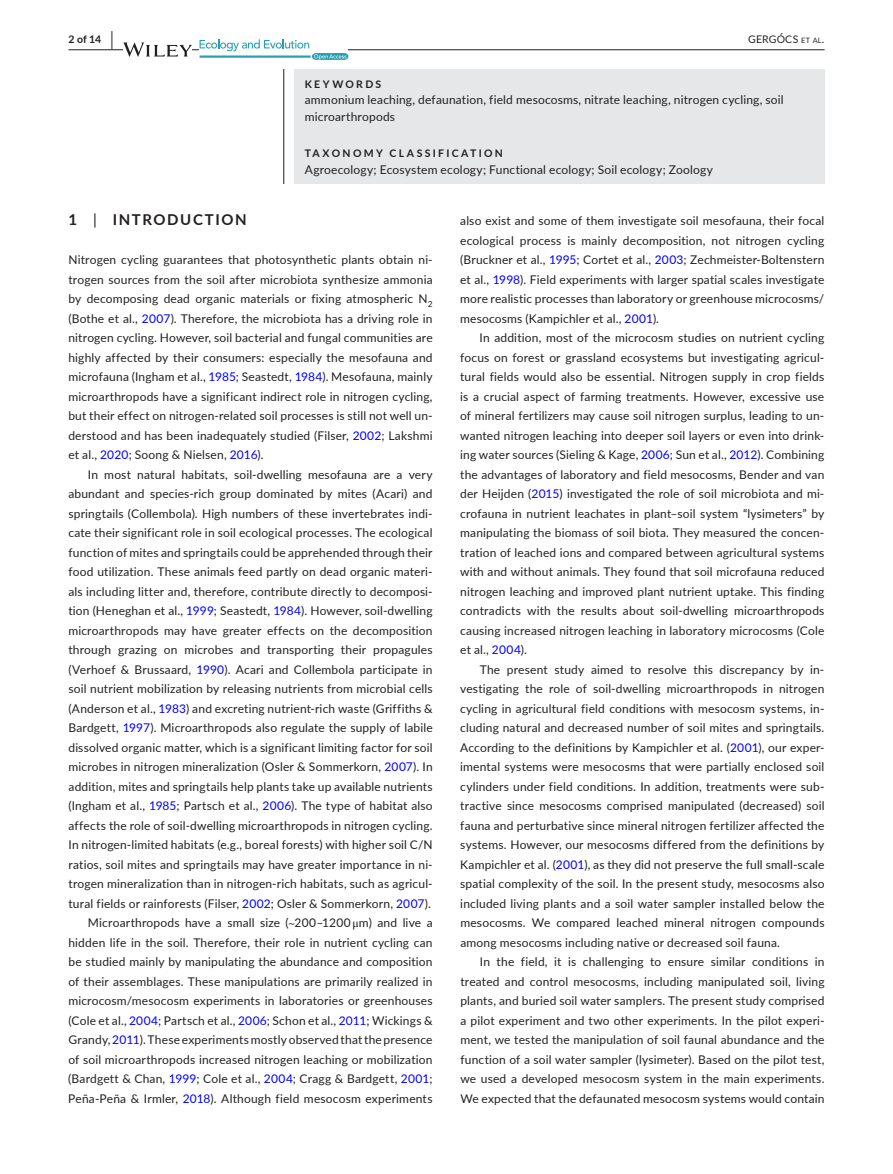
<style>
.page{position:relative;width:893px;height:1174px;background:#fff}
.page>*{position:absolute;margin:0;border:0;box-sizing:border-box;transform-origin:0 0}
.t1{font:700 15px "Lato";letter-spacing:.105em;color:#231f20}
.t2{font:12px/19.5px "Lato";letter-spacing:.015em;color:#231f20;text-align:justify}
.t3{font:700 10.5px "Lato";letter-spacing:.22em;color:#231f20}
.t4{font:10.5px "Lato";letter-spacing:.015em;color:#231f20}
.s1{font-size:19.5px}
.s2{font-style:inherit}
.s3{font-size:7.35px}
.s4{font-weight:400}
.s5{color:#00f}
.s6{font-family:"STIX"}
</style>
<div class="page">
<hr style="left:68px;top:49px;width:756px;height:1px;background:#231f20">
<svg style="left:123px;top:42px;width:69px;height:15px"></svg>
<svg style="left:200px;top:39px;width:148px;height:21px"></svg>
<div style="left:294px;top:69px;width:530px;height:115px;background:#e6e7e9"></div>
<hr style="left:283px;top:69px;width:1px;height:115px;background:#231f20">
<p class="t3" style="left:68px;top:31px;width:46px">2 of 14 <span class="s1">|</span></p>
<p class="t4" style="left:748px;top:31px;width:78px">GERG<span class="s2">Ó</span>CS <span class="s3">et al</span>.</p>
<p class="t3" style="left:305px;top:76px;width:78px">KEYWORDS</p>
<p class="t2" style="left:305px;top:91px;width:480px;line-height:16.5px">ammonium leaching, defaunation, field mesocosms, nitrate leaching, nitrogen cycling, soil microarthropods</p>
<p class="t3" style="left:305px;top:145px;width:200px">TAXONOMY CLASSIFICATION</p>
<p class="t2" style="left:305px;top:159px;width:410px">Agroecology; Ecosystem ecology; Functional ecology; Soil ecology; Zoology</p>
<p class="t1" style="left:68px;top:209px;width:180px">1 <span class="s4">|</span> INTRODUCTION</p>
<p class="t2" style="left:68px;top:249px;width:366px">Nitrogen cycling guarantees that photosynthetic plants obtain ni&shy;trogen sources from the soil after microbiota synthesize ammonia by decomposing dead organic materials or fixing atmospheric N<sub>2 </sub>(Bothe et al., <span class="s5">2007</span>). Therefore, the microbiota has a driving role in nitrogen cycling. However, soil bacterial and fungal communities are highly affected by their consumers: especially the mesofauna and microfauna (Ingham et al., <span class="s5">1985</span>; Seastedt, <span class="s5">1984</span>). Mesofauna, mainly microarthropods have a significant indirect role in nitrogen cycling, but their effect on nitrogen-related soil processes is still not well un&shy;derstood and has been inadequately studied (Filser, <span class="s5">2002</span>; Lakshmi et al., <span class="s5">2020</span>; Soong &amp; Nielsen, <span class="s5">2016</span>).</p>
<p class="t2" style="left:68px;top:464px;width:366px;text-align:right">In most natural habitats, soil-dwelling mesofauna are a very abundant and species-rich group dominated by mites (Acari) and springtails (Collembola). High numbers of these invertebrates indi&shy;cate their significant role in soil ecological processes. The ecological function of mites and springtails could be apprehended through their food utilization. These animals feed partly on dead organic materi&shy;als including litter and, therefore, contribute directly to decomposi&shy;tion (Heneghan et al., <span class="s5">1999</span>; Seastedt, <span class="s5">1984</span>). However, soil-dwelling microarthropods may have greater effects on the decomposition through grazing on microbes and transporting their propagules (Verhoef &amp; Brussaard, <span class="s5">1990</span>). Acari and Collembola participate in soil nutrient mobilization by releasing nutrients from microbial cells (Anderson et al., <span class="s5">1983</span>) and excreting nutrient-rich waste (Griffiths &amp; Bardgett, <span class="s5">1997</span>). Microarthropods also regulate the supply of labile dissolved organic matter, which is a significant limiting factor for soil microbes in nitrogen mineralization (Osler &amp; Sommerkorn, <span class="s5">2007</span>). In addition, mites and springtails help plants take up available nutrients (Ingham et al., <span class="s5">1985</span>; Partsch et al., <span class="s5">2006</span>). The type of habitat also affects the role of soil-dwelling microarthropods in nitrogen cycling.<br>In nitrogen-limited habitats (e.g., boreal forests) with higher soil C/N ratios, soil mites and springtails may have greater importance in ni&shy;trogen mineralization than in nitrogen-rich habitats, such as agricul&shy;tural fields or rainforests (Filser, <span class="s5">2002</span>; Osler &amp; Sommerkorn, <span class="s5">2007</span>).<br>Microarthropods have a small size (<span class="s6">~</span>200–1200 <span class="s6">μ</span>m) and live a hidden life in the soil. Therefore, their role in nutrient cycling can be studied mainly by manipulating the abundance and composition of their assemblages. These manipulations are primarily realized in microcosm/mesocosm experiments in laboratories or greenhouses (Cole et al., <span class="s5">2004</span>; Partsch et al., <span class="s5">2006</span>; Schon et al., <span class="s5">2011</span>; Wickings &amp; Grandy, <span class="s5">2011</span>).These experiments mostly observed thatthe presence of soil microarthropods increased nitrogen leaching or mobilization (Bardgett &amp; Chan, <span class="s5">1999</span>; Cole et al., <span class="s5">2004</span>; Cragg &amp; Bardgett, <span class="s5">2001</span>; Peña-Peña &amp; Irmler, <span class="s5">2018</span>). Although field mesocosm experiments</p>
<p class="t2" style="left:460px;top:210px;width:366px">also exist and some of them investigate soil mesofauna, their focal ecological process is mainly decomposition, not nitrogen cycling (Bruckner et al., <span class="s5">1995</span>; Cortet et al., <span class="s5">2003</span>; Zechmeister-Boltenstern et al., <span class="s5">1998</span>). Field experiments with larger spatial scales investigate more realistic processes than laboratory or greenhouse microcosms/ mesocosms (Kampichler et al., <span class="s5">2001</span>).</p>
<p class="t2" style="left:460px;top:327px;width:366px;text-indent:20px">In addition, most of the microcosm studies on nutrient cycling focus on forest or grassland ecosystems but investigating agricul&shy;tural fields would also be essential. Nitrogen supply in crop fields is a crucial aspect of farming treatments. However, excessive use of mineral fertilizers may cause soil nitrogen surplus, leading to un&shy;wanted nitrogen leaching into deeper soil layers or even into drink&shy;ing water sources (Sieling &amp; Kage, <span class="s5">2006</span>; Sun et al., <span class="s5">2012</span>). Combining the advantages of laboratory and field mesocosms, Bender and van der Heijden (<span class="s5">2015</span>) investigated the role of soil microbiota and mi&shy;crofauna in nutrient leachates in plant–soil system “lysimeters” by manipulating the biomass of soil biota. They measured the concen&shy;tration of leached ions and compared between agricultural systems with and without animals. They found that soil microfauna reduced nitrogen leaching and improved plant nutrient uptake. This finding contradicts with the results about soil-dwelling microarthropods causing increased nitrogen leaching in laboratory microcosms (Cole et al., <span class="s5">2004</span>).</p>
<p class="t2" style="left:460px;top:659px;width:366px;text-indent:19px">The present study aimed to resolve this discrepancy by in&shy;vestigating the role of soil-dwelling microarthropods in nitrogen cycling in agricultural field conditions with mesocosm systems, in&shy;cluding natural and decreased number of soil mites and springtails.<br>According to the definitions by Kampichler et al. (<span class="s5">2001</span>), our exper&shy;imental systems were mesocosms that were partially enclosed soil cylinders under field conditions. In addition, treatments were sub&shy;tractive since mesocosms comprised manipulated (decreased) soil fauna and perturbative since mineral nitrogen fertilizer affected the systems. However, our mesocosms differed from the definitions by Kampichler et al. (<span class="s5">2001</span>), as they did not preserve the full small-scale spatial complexity of the soil. In the present study, mesocosms also included living plants and a soil water sampler installed below the mesocosms. We compared leached mineral nitrogen compounds among mesocosms including native or decreased soil fauna.</p>
<p class="t2" style="left:460px;top:951px;width:366px;text-indent:19px">In the field, it is challenging to ensure similar conditions in treated and control mesocosms, including manipulated soil, living plants, and buried soil water samplers. The present study comprised a pilot experiment and two other experiments. In the pilot experi&shy;ment, we tested the manipulation of soil faunal abundance and the function of a soil water sampler (lysimeter). Based on the pilot test, we used a developed mesocosm system in the main experiments.<br>We expected that the defaunated mesocosm systems would contain</p>
</div>
